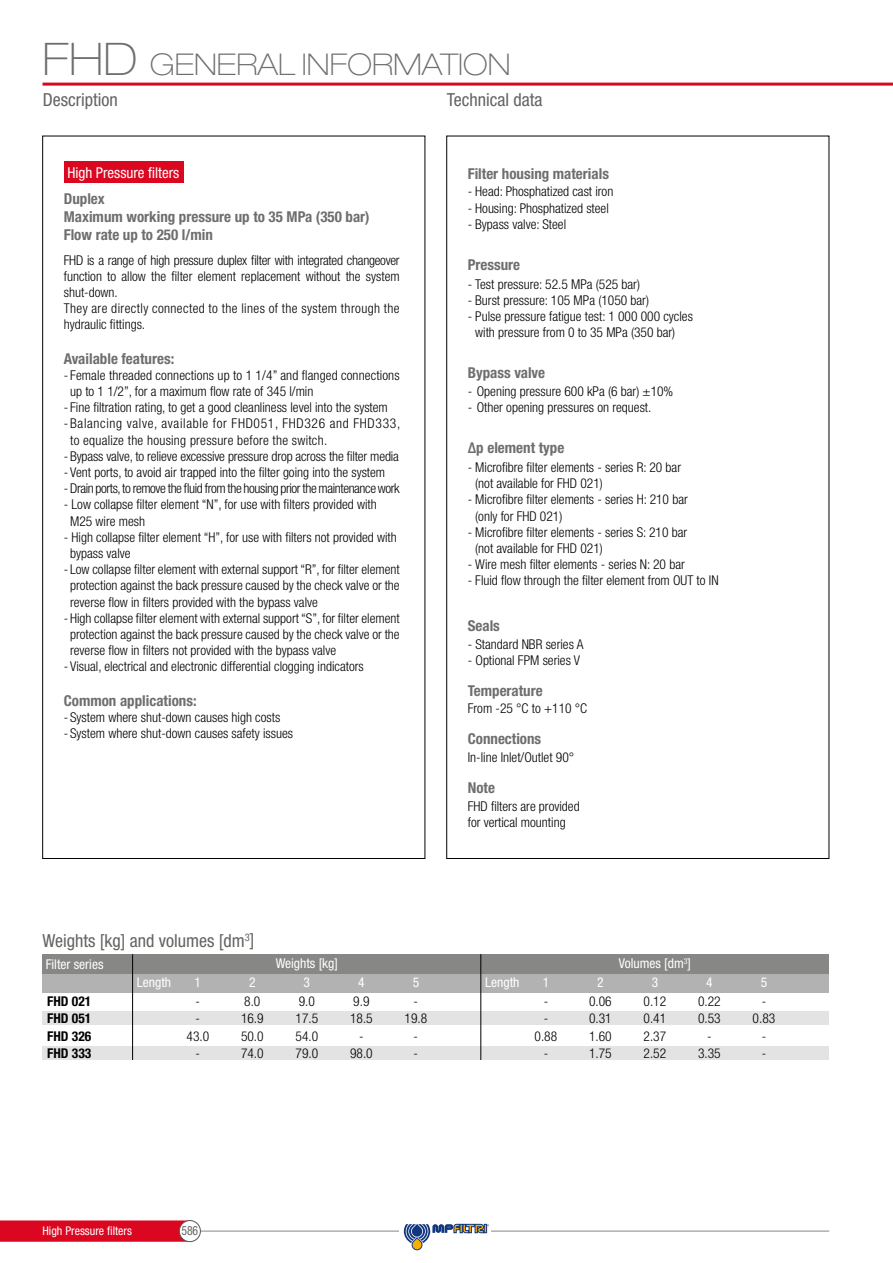
<style>
.page{position:relative;width:893px;height:1263px;background:#fff}
.page>*{position:absolute;margin:0;border:0;box-sizing:border-box;transform-origin:0 0}
.t1{font:100 expanded 30px "Helvetica Neue LT Std";color:#6e6e6e}
.t2{font:condensed 18px "Helvetica Neue LT Std";color:#636362}
.t3{font:700 condensed 15px/18px "Helvetica Neue LT Std";color:#6e6e6e}
.t4{font:condensed 15px "Helvetica Neue LT Std";color:#fff}
.t5{font:300 condensed 13.5px/17.5px "Helvetica Neue LT Std";color:#000}
.t6{font:300 condensed 13.5px "Helvetica Neue LT Std";letter-spacing:-.03em;color:#000}
.t7{font:condensed 13.5px "Helvetica Neue LT Std";color:#fff}
.t8{font:300 condensed 13.5px "Helvetica Neue LT Std";letter-spacing:.05em;color:#000}
.t9{font:300 condensed 13.5px "Helvetica Neue LT Std";letter-spacing:.02em;color:#000}
.t10{font:700 condensed 13.5px/17.5px "Helvetica Neue LT Std";color:#000;text-align:justify}
.t11{font:condensed 12.75px "Helvetica Neue LT Std";color:#636362;scale:.92 1}
.t12{font:condensed 12px "Helvetica Neue LT Std";color:#fff}
.s1{font-size:45px}
</style>
<div class="page">
<hr style="left:43px;top:83px;width:850px;height:3px;background:#db061f">
<div style="left:43px;top:973px;width:786px;height:19px;background:#b2b2b2"></div>
<div style="left:43px;top:954px;width:786px;height:19px;background:#878786"></div>
<div style="left:43px;top:1011px;width:786px;height:14px;background:#e3e3e3"></div>
<div style="left:43px;top:1046px;width:786px;height:14px;background:#e3e3e3"></div>
<hr style="left:132px;top:954px;width:1px;height:106px;background:#000">
<hr style="left:481px;top:954px;width:1px;height:106px;background:#000">
<div style="left:64px;top:161px;width:119px;height:22px;background:#db061f"></div>
<hr style="left:200px;top:1231px;width:629px;height:1px;background:#878786">
<svg style="left:0;top:1220px;width:195px;height:22px;background:#db0e26"></svg>
<div style="left:179px;top:1220px;width:21px;height:21px;background:#fff;border-radius:50%"></div>
<div style="left:179px;top:1220px;width:21px;height:22px;border:1px solid #565655;border-radius:50%"></div>
<svg style="left:404px;top:1224px;width:85px;height:26px"></svg>
<h1 class="t1" style="left:43px;top:46px;width:469px"><span class="s1">FHD</span> GENERAL INFORMATION</h1>
<h2 class="t2" style="left:43px;top:89px;width:76px">Description</h2>
<h2 class="t2" style="left:447px;top:89px;width:97px">Technical data</h2>
<p class="t4" style="left:67px;top:164px;width:113px">High Pressure filters</p>
<p class="t3" style="left:64px;top:190px;width:307px">Duplex<br>Maximum working pressure up to 35 MPa (350 bar)<br>Flow rate up to 250 l/min</p>
<p class="t5" style="left:64px;top:252px;width:337px;line-height:16.2px">FHD is a range of high pressure duplex filter with integrated changeover function to allow the filter element replacement without the system shut-down.<br>They are directly connected to the lines of the system through the hydraulic fittings.</p>
<p class="t3" style="left:64px;top:349px;width:112px">Available features:</p>
<p class="t5" style="left:70px;top:367px;width:331px;line-height:16.2px;text-indent:-6px">- Female threaded connections up to 1 1/4” and flanged connections up to 1 1/2”, for a maximum flow rate of 345 l/min</p>
<p class="t5" style="left:64px;top:398px;width:326px">- Fine filtration rating, to get a good cleanliness level into the system</p>
<p class="t8" style="left:64px;top:416px;width:338px">-Balancing valve, available for FHD051, FHD326 and FHD333,</p>
<p class="t9" style="left:70px;top:432px;width:259px">to equalize the housing pressure before the switch.</p>
<p class="t5" style="left:64px;top:447px;width:337px">- Bypass valve, to relieve excessive pressure drop across the filter media</p>
<p class="t5" style="left:64px;top:463px;width:323px">- Vent ports, to avoid air trapped into the filter going into the system</p>
<p class="t6" style="left:64px;top:481px;width:337px">- Drain ports, to remove the fluid from the housing prior the maintenance work</p>
<p class="t5" style="left:70px;top:496px;width:308px;line-height:16.2px;text-indent:-6px">- Low collapse filter element “N”, for use with filters provided with<br>M25 wire mesh</p>
<p class="t5" style="left:70px;top:529px;width:328px;line-height:16.2px;text-indent:-6px">- High collapse filter element “H”, for use with filters not provided with bypass valve</p>
<p class="t5" style="left:70px;top:561px;width:331px;line-height:16.2px;text-align:justify;text-indent:-6px">- Low collapse filter element with external support “R”, for filter element protection against the back pressure caused by the check valve or the reverse flow in filters provided with the bypass valve</p>
<p class="t5" style="left:70px;top:610px;width:331px;line-height:16.2px;text-align:justify;text-indent:-6px">- High collapse filter element with external support “S”, for filter element protection against the back pressure caused by the check valve or the reverse flow in filters not provided with the bypass valve</p>
<p class="t5" style="left:64px;top:658px;width:302px">- Visual, electrical and electronic differential clogging indicators</p>
<p class="t3" style="left:64px;top:691px;width:134px">Common applications:</p>
<p class="t5" style="left:64px;top:708px;width:218px">- System where shut-down causes high costs</p>
<p class="t5" style="left:64px;top:724px;width:231px">- System where shut-down causes safety issues</p>
<p class="t3" style="left:468px;top:164px;width:143px">Filter housing materials</p>
<p class="t5" style="left:468px;top:183px;width:147px">- Head: Phosphatized cast iron</p>
<p class="t5" style="left:468px;top:199px;width:143px">- Housing: Phosphatized steel</p>
<p class="t5" style="left:468px;top:215px;width:100px">- Bypass valve: Steel</p>
<p class="t3" style="left:468px;top:255px;width:54px">Pressure</p>
<p class="t5" style="left:468px;top:275px;width:174px">- Test pressure: 52.5 MPa (525 bar)</p>
<p class="t5" style="left:468px;top:291px;width:183px">- Burst pressure: 105 MPa (1050 bar)</p>
<p class="t5" style="left:475px;top:308px;width:219px;line-height:16.2px;text-indent:-7px">- Pulse pressure fatigue test: 1 000 000 cycles with pressure from 0 to 35 MPa (350 bar)</p>
<p class="t3" style="left:468px;top:364px;width:79px">Bypass valve</p>
<p class="t5" style="left:468px;top:382px;width:207px">- Opening pressure 600 kPa (6 bar) ±10%</p>
<p class="t5" style="left:468px;top:399px;width:185px">- Other opening pressures on request.</p>
<p class="t3" style="left:468px;top:439px;width:98px">∆p element type</p>
<p class="t5" style="left:475px;top:459px;width:207px;line-height:16.2px;text-indent:-8px">- Microfibre filter elements - series R: 20 bar (not available for FHD 021)</p>
<p class="t5" style="left:475px;top:491px;width:214px;line-height:16.2px;text-indent:-8px">- Microfibre filter elements - series H: 210 bar (only for FHD 021)</p>
<p class="t5" style="left:475px;top:524px;width:214px;line-height:16.2px;text-indent:-8px">- Microfibre filter elements - series S: 210 bar (not available for FHD 021)</p>
<p class="t5" style="left:468px;top:555px;width:219px">- Wire mesh filter elements - series N: 20 bar</p>
<p class="t5" style="left:468px;top:572px;width:252px">- Fluid flow through the filter element from OUT to IN</p>
<p class="t3" style="left:468px;top:617px;width:34px">Seals</p>
<p class="t5" style="left:468px;top:636px;width:117px">- Standard NBR series A</p>
<p class="t5" style="left:468px;top:652px;width:114px">- Optional FPM series V</p>
<p class="t3" style="left:468px;top:681px;width:76px">Temperature</p>
<p class="t5" style="left:468px;top:700px;width:121px">From -25 °C to +110 °C</p>
<p class="t3" style="left:468px;top:729px;width:75px">Connections</p>
<p class="t5" style="left:468px;top:749px;width:108px">In-line Inlet/Outlet 90°</p>
<p class="t3" style="left:468px;top:778px;width:29px">Note</p>
<p class="t5" style="left:468px;top:798px;width:113px;line-height:16.2px">FHD filters are provided for vertical mounting</p>
<h2 class="t2" style="left:43px;top:930px;width:213px">Weights [kg] and volumes [dm<sup>3</sup>]</h2>
<p class="t7" style="left:46px;top:956px;width:59px">Filter series</p>
<p class="t7" style="left:276px;top:956px;width:64px">Weights [kg]</p>
<p class="t7" style="left:619px;top:956px;width:74px">Volumes [dm<sup>3</sup>]</p>
<p class="t10" style="left:47px;top:992px;width:46px">FHD 021<br>FHD 051<br>FHD 326<br>FHD 333</p>
<p class="t7" style="left:137px;top:974px;width:36px">Length</p>
<p class="t7" style="left:485px;top:974px;width:36px">Length</p>
<p class="t7" style="left:195px;top:974px;width:8px">1</p>
<p class="t7" style="left:249px;top:974px;width:8px">2</p>
<p class="t7" style="left:304px;top:974px;width:8px">3</p>
<p class="t7" style="left:358px;top:974px;width:8px">4</p>
<p class="t7" style="left:413px;top:974px;width:8px">5</p>
<p class="t5" style="left:187px;top:992px;width:24px;text-align:center">-<br>-<br>43.0 -</p>
<p class="t5" style="left:350px;top:992px;width:24px;text-align:center">9.9<br>18.5 -<br>98.0</p>
<p class="t5" style="left:241px;top:992px;width:24px">8.0<br>16.9<br>50.0<br>74.0</p>
<p class="t5" style="left:405px;top:992px;width:24px;text-align:center">-<br>19.8 -<br>-</p>
<p class="t5" style="left:296px;top:992px;width:24px">9.0<br>17.5<br>54.0<br>79.0</p>
<p class="t7" style="left:543px;top:974px;width:8px">1</p>
<p class="t7" style="left:597px;top:974px;width:8px">2</p>
<p class="t7" style="left:652px;top:974px;width:8px">3</p>
<p class="t7" style="left:706px;top:974px;width:8px">4</p>
<p class="t7" style="left:761px;top:974px;width:8px">5</p>
<p class="t5" style="left:535px;top:992px;width:24px;text-align:center">-<br>-<br>0.88 -</p>
<p class="t5" style="left:698px;top:992px;width:24px;text-align:center">0.22<br>0.53 -<br>3.35</p>
<p class="t5" style="left:589px;top:992px;width:24px;text-align:justify">0.06<br>0.31<br>1.60<br>1.75</p>
<p class="t5" style="left:753px;top:992px;width:24px;text-align:center">-<br>0.83 -<br>-</p>
<p class="t5" style="left:644px;top:992px;width:24px;text-align:justify">0.12<br>0.41<br>2.37<br>2.52</p>
<p class="t12" style="left:43px;top:1223px;width:91px">High Pressure filters</p>
<p class="t11" style="left:182px;top:1223px;width:19px">586</p>
</div>
